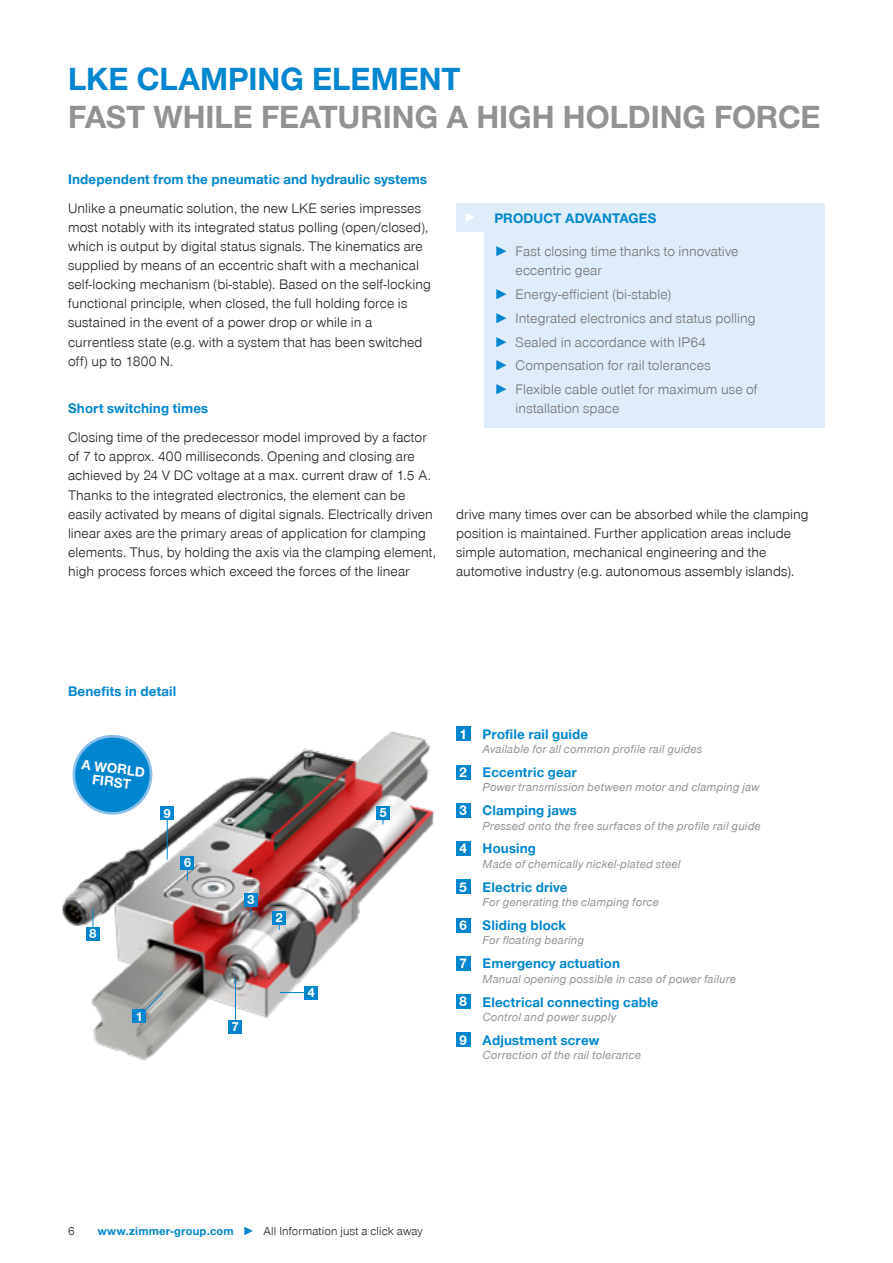
<style>
.page{position:relative;width:893px;height:1263px;background:#fff}
.page>*{position:absolute;margin:0;border:0;box-sizing:border-box;transform-origin:0 0}
.CB_AF_Headline_22_25{font:700 33px "Zimmer Group Sans Global";color:#939292}
.CB_AF_Headline_22_25-2{font:700 33px "Zimmer Group Sans Global";color:#0086ce}
.CB_AF_Fließtext_zent{font:700 14.4px "Zimmer Group Sans Global";color:#fff}
.CB_AF_Fließtext_link{font:300 14.25px/19.2px "Zimmer Group Sans Global";letter-spacing:.005em;color:#1d1d1b}
.t1{font:300 14.25px/19.2px "Zimmer Group Sans Global";letter-spacing:.005em;color:#70706f}
.CB_AF_Fließtext_link-2{font:700 14.25px "Zimmer Group Sans Global";letter-spacing:.01em;color:#0086ce}
.CB_AF_Headline_9_5_1{font:700 14.25px "Zimmer Group Sans Global";letter-spacing:.01em;color:#0086ce}
.CB_AF_Fließtext_zent-2{font:700 14.25px/13.5px "Zimmer Group Sans Global";color:#fff;text-align:center}
.CB_AF_Fließtext_zent-3{font:700 13.5px "Zimmer Group Sans Global";color:#fff}
.CB_AF_Seitenzahl_Ill{font:italic 12px "Zimmer Group Sans Global";letter-spacing:.01em;color:#939292}
.CB_AF_Seitenzahl_Ill-2{font:300 12px "Zimmer Group Sans Global";letter-spacing:.01em;color:#1d1d1b}
.s1{font-weight:700;color:#0086ce}
</style>
<div class="page">
<img style="left:62px;top:726px;width:409px;height:335px">
<svg style="left:145px;top:992px;width:19px;height:19px"></svg>
<hr style="left:235px;top:979px;width:1px;height:44px;background:#0086ce">
<svg style="left:93px;top:909px;width:1px;height:18px"></svg>
<hr style="left:167px;top:818px;width:1px;height:41px;background:#0086ce">
<svg style="left:280px;top:992px;width:24px;height:1px"></svg>
<div style="left:244px;top:893px;width:14px;height:13px;background:#0086ce"></div>
<div style="left:272px;top:911px;width:14px;height:13px;background:#0086ce"></div>
<div style="left:181px;top:856px;width:13px;height:13px;background:#0086ce"></div>
<div style="left:160px;top:806px;width:14px;height:14px;background:#0086ce"></div>
<div style="left:376px;top:806px;width:14px;height:13px;background:#0086ce"></div>
<div style="left:86px;top:927px;width:14px;height:13px;background:#0086ce"></div>
<div style="left:132px;top:1009px;width:14px;height:14px;background:#0086ce"></div>
<div style="left:229px;top:1020px;width:13px;height:13px;background:#0086ce"></div>
<div style="left:304px;top:986px;width:14px;height:13px;background:#0086ce"></div>
<div style="left:456px;top:203px;width:29px;height:29px;background:#dfecfa"></div>
<svg style="left:466px;top:213px;width:9px;height:9px"></svg>
<div style="left:485px;top:203px;width:340px;height:225px;background:#dfecfa"></div>
<div style="left:456px;top:726px;width:14px;height:15px;background:#0086ce"></div>
<div style="left:456px;top:880px;width:14px;height:14px;background:#0086ce"></div>
<div style="left:456px;top:765px;width:14px;height:14px;background:#0086ce"></div>
<div style="left:456px;top:918px;width:14px;height:14px;background:#0086ce"></div>
<div style="left:456px;top:803px;width:14px;height:14px;background:#0086ce"></div>
<div style="left:456px;top:956px;width:14px;height:14px;background:#0086ce"></div>
<div style="left:456px;top:841px;width:14px;height:15px;background:#0086ce"></div>
<div style="left:456px;top:994px;width:14px;height:15px;background:#0086ce"></div>
<div style="left:456px;top:1033px;width:14px;height:14px;background:#0086ce"></div>
<svg style="left:69px;top:731px;width:87px;height:85px"></svg>
<p class="CB_AF_Headline_22_25-2" style="left:68px;top:59px;width:394px">LKE CLAMPING ELEMENT</p>
<p class="CB_AF_Headline_22_25" style="left:68px;top:97px;width:754px">FAST WHILE FEATURING A HIGH HOLDING FORCE</p>
<p class="CB_AF_Fließtext_link-2" style="left:68px;top:171px;width:361px">Independent from the pneumatic and hydraulic systems</p>
<p class="CB_AF_Fließtext_link" style="left:68px;top:198px;width:364px">Unlike a pneumatic solution, the new LKE series impresses most notably with its integrated status polling (open/closed), which is output by digital status signals. The kinematics are supplied by means of an eccentric shaft with a mechanical self-locking mechanism (bi-stable). Based on the self-locking functional principle, when closed, the full holding force is sustained in the event of a power drop or while in a currentless state (e.g. with a system that has been switched off) up to 1800 N.</p>
<p class="CB_AF_Fließtext_link-2" style="left:68px;top:400px;width:142px">Short switching times</p>
<p class="CB_AF_Fließtext_link" style="left:68px;top:428px;width:369px">Closing time of the predecessor model improved by a factor of 7 to approx. 400 milliseconds. Opening and closing are achieved by 24 V DC voltage at a max. current draw of 1.5 A.<br>Thanks to the integrated electronics, the element can be easily activated by means of digital signals. Electrically driven linear axes are the primary areas of application for clamping elements. Thus, by holding the axis via the clamping element, high process forces which exceed the forces of the linear</p>
<p class="CB_AF_Headline_9_5_1" style="left:494px;top:210px;width:164px">PRODUCT ADVANTAGES</p>
<p class="t1" style="left:516px;top:241px;width:224px;text-indent:-21px"><span class="s1">►</span> Fast closing time thanks to innovative eccentric gear</p>
<p class="t1" style="left:494px;top:284px;width:178px"><span class="s1">►</span> Energy-efficient (bi-stable)</p>
<p class="t1" style="left:494px;top:308px;width:263px"><span class="s1">►</span> Integrated electronics and status polling</p>
<p class="t1" style="left:494px;top:332px;width:213px"><span class="s1">►</span> Sealed in accordance with IP64</p>
<p class="t1" style="left:494px;top:356px;width:218px"><span class="s1">►</span> Compensation for rail tolerances</p>
<p class="t1" style="left:516px;top:380px;width:244px;text-indent:-21px"><span class="s1">►</span> Flexible cable outlet for maximum use of installation space</p>
<p class="CB_AF_Fließtext_link" style="left:456px;top:504px;width:354px">drive many times over can be absorbed while the clamping position is maintained. Further application areas include simple automation, mechanical engineering and the automotive industry (e.g. autonomous assembly islands).</p>
<p class="CB_AF_Fließtext_link-2" style="left:68px;top:682px;width:110px">Benefits in detail</p>
<p class="CB_AF_Fließtext_zent-2" style="left:83px;top:757px;width:65px;rotate:7deg">A WORLD<br>FIRST</p>
<p class="CB_AF_Fließtext_zent-3" style="left:89px;top:926px;width:9px">8</p>
<p class="CB_AF_Fließtext_zent-3" style="left:163px;top:805px;width:9px">9</p>
<p class="CB_AF_Fließtext_zent-3" style="left:379px;top:804px;width:9px">5</p>
<p class="CB_AF_Fließtext_zent-3" style="left:184px;top:855px;width:9px">6</p>
<p class="CB_AF_Fließtext_zent-3" style="left:247px;top:891px;width:9px">3</p>
<p class="CB_AF_Fließtext_zent-3" style="left:275px;top:910px;width:9px">2</p>
<p class="CB_AF_Fließtext_zent-3" style="left:135px;top:1008px;width:9px">1</p>
<p class="CB_AF_Fließtext_zent-3" style="left:232px;top:1019px;width:9px">7</p>
<p class="CB_AF_Fließtext_zent-3" style="left:307px;top:985px;width:9px">4</p>
<p class="CB_AF_Fließtext_zent" style="left:459px;top:725px;width:10px">1</p>
<p class="CB_AF_Fließtext_link-2" style="left:483px;top:725px;width:107px">Profile rail guide</p>
<p class="CB_AF_Seitenzahl_Ill" style="left:483px;top:742px;width:221px">Available for all common profile rail guides</p>
<p class="CB_AF_Fließtext_zent" style="left:459px;top:763px;width:10px">2</p>
<p class="CB_AF_Fließtext_link-2" style="left:483px;top:764px;width:96px">Eccentric gear</p>
<p class="CB_AF_Seitenzahl_Ill" style="left:483px;top:780px;width:278px">Power transmission between motor and clamping jaw</p>
<p class="CB_AF_Fließtext_zent" style="left:459px;top:802px;width:10px">3</p>
<p class="CB_AF_Fließtext_link-2" style="left:483px;top:802px;width:96px">Clamping jaws</p>
<p class="CB_AF_Seitenzahl_Ill" style="left:483px;top:818px;width:280px">Pressed onto the free surfaces of the profile rail guide</p>
<p class="CB_AF_Fließtext_zent" style="left:459px;top:840px;width:10px">4</p>
<p class="CB_AF_Fließtext_link-2" style="left:483px;top:840px;width:55px">Housing</p>
<p class="CB_AF_Seitenzahl_Ill" style="left:483px;top:857px;width:199px">Made of chemically nickel-plated steel</p>
<p class="CB_AF_Fließtext_zent" style="left:459px;top:878px;width:10px">5</p>
<p class="CB_AF_Fließtext_link-2" style="left:483px;top:878px;width:87px">Electric drive</p>
<p class="CB_AF_Seitenzahl_Ill" style="left:483px;top:895px;width:178px">For generating the clamping force</p>
<p class="CB_AF_Fließtext_zent" style="left:459px;top:916px;width:10px">6</p>
<p class="CB_AF_Fließtext_link-2" style="left:483px;top:917px;width:85px">Sliding block</p>
<p class="CB_AF_Seitenzahl_Ill" style="left:483px;top:933px;width:103px">For floating bearing</p>
<p class="CB_AF_Fließtext_zent" style="left:459px;top:955px;width:10px">7</p>
<p class="CB_AF_Fließtext_link-2" style="left:483px;top:955px;width:139px">Emergency actuation</p>
<p class="CB_AF_Seitenzahl_Ill" style="left:483px;top:971px;width:255px">Manual opening possible in case of power failure</p>
<p class="CB_AF_Fließtext_zent" style="left:459px;top:993px;width:10px">8</p>
<p class="CB_AF_Fließtext_zent" style="left:459px;top:1031px;width:10px">9</p>
<p class="CB_AF_Fließtext_link-2" style="left:483px;top:993px;width:177px">Electrical connecting cable</p>
<p class="CB_AF_Fließtext_link-2" style="left:483px;top:1031px;width:118px">Adjustment screw</p>
<p class="CB_AF_Seitenzahl_Ill" style="left:483px;top:1010px;width:135px">Control and power supply</p>
<p class="CB_AF_Seitenzahl_Ill" style="left:483px;top:1048px;width:160px">Correction of the rail tolerance</p>
<p class="CB_AF_Seitenzahl_Ill-2" style="left:68px;top:1223px;width:8px">6</p>
<p class="CB_AF_Seitenzahl_Ill-2" style="left:98px;top:1223px;width:327px"><span class="s1">www.zimmer-group.com ►</span> All Information just a click away</p>
</div>
